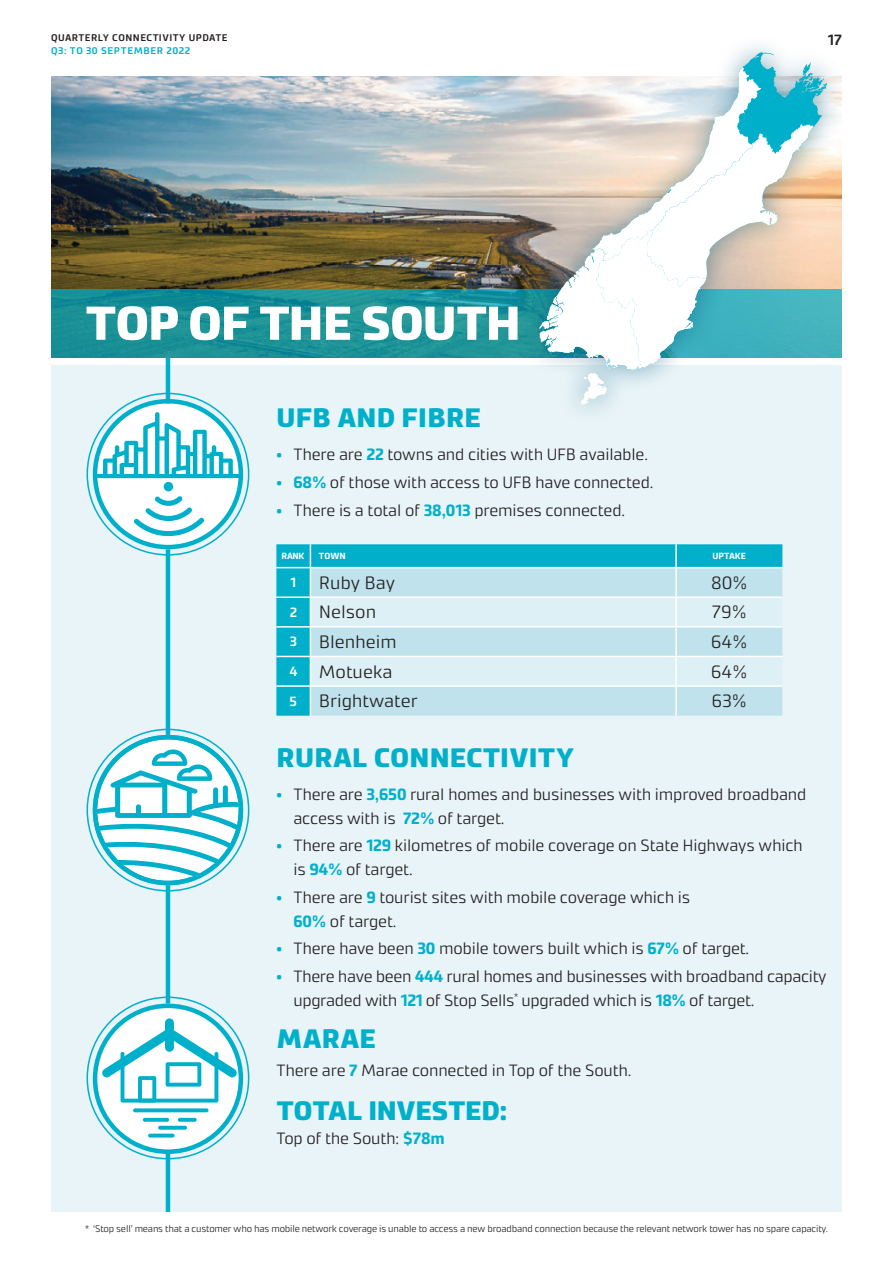
<style>
.page{position:relative;width:893px;height:1263px;background:#fff}
.page>*{position:absolute;margin:0;border:0;box-sizing:border-box;transform-origin:0 0}
.t1{font:900 48px "Accura";letter-spacing:-.015em;color:#fff;scale:1.05 1}
.t2{font:900 27px "Accura";letter-spacing:.01em;color:#00b0cb;scale:1.05 1}
.t3{font:900 27px "Accura";letter-spacing:-.01em;color:#00b0cb;scale:1.05 1}
.t4{font:300 18px "Accura";color:#231f20}
.t5{font:300 16.5px/24px "Accura";letter-spacing:-.01em;color:#231f20}
.t6{font:600 15px "Accura";color:#231f20}
.t7{font:600 13.5px "Accura";color:#fff}
.t8{font:300 9.75px "Accura";letter-spacing:-.015em;color:#231f20;scale:.96 1}
.t9{font:600 9.75px "Accura";letter-spacing:.045em;color:#231f20}
.t10{font:600 9.75px "Accura";letter-spacing:.065em;color:#00b0cb}
.t11{font:700 9px "Accura";letter-spacing:.01em;color:#fff}
.s1{font-weight:700;color:#00b0cb}
.s2{font-weight:600;font-size:13.5px;color:#fff}
</style>
<div class="page">
<div style="left:51px;top:366px;width:791px;height:846px;background:#e8f4f8"></div>
<img style="left:51px;top:77px;width:465px;height:212px">
<svg style="left:51px;top:289px;width:465px;height:68px;background:#1a9197"></svg>
<svg style="left:276px;top:544px;width:34px;height:172px;background:#07b2cc"></svg>
<hr style="left:276px;top:567px;width:34px;height:1px;background:#fff">
<hr style="left:276px;top:596px;width:34px;height:2px;background:#fff">
<hr style="left:276px;top:626px;width:34px;height:2px;background:#fff">
<hr style="left:276px;top:656px;width:34px;height:1px;background:#fff">
<hr style="left:276px;top:685px;width:34px;height:2px;background:#fff">
<svg style="left:310px;top:544px;width:472px;height:172px"></svg>
<hr style="left:676px;top:685px;width:106px;height:2px;background:#fff">
<hr style="left:675px;top:687px;width:2px;height:29px;background:#fff">
<div style="left:95px;top:401px;width:146px;height:146px;background:#fff;border-radius:50%"></div>
<div style="left:93px;top:399px;width:150px;height:150px;border:4px solid #00b0cb;border-radius:50%"></div>
<hr style="left:166px;top:357px;width:4px;height:46px;background:#00b0cb">
<svg style="left:95px;top:737px;width:146px;height:146px"></svg>
<hr style="left:166px;top:549px;width:4px;height:186px;background:#00b0cb">
<hr style="left:166px;top:885px;width:4px;height:118px;background:#00b0cb">
<hr style="left:166px;top:1115px;width:4px;height:97px;background:#00b0cb">
<svg style="left:95px;top:1006px;width:146px;height:146px;background:#def5f8"></svg>
<div style="left:93px;top:1003px;width:150px;height:151px;border:4px solid #00b0cb;border-radius:50%"></div>
<div style="left:165px;top:1018px;width:9px;height:34px;background:#00b0cb;border-radius:4px"></div>
<svg style="left:102px;top:1028px;width:135px;height:74px;background:#b1e6ef"></svg>
<svg style="left:133px;top:1108px;width:76px;height:4px"></svg>
<svg style="left:143px;top:1118px;width:26px;height:4px"></svg>
<svg style="left:178px;top:1118px;width:19px;height:4px"></svg>
<svg style="left:158px;top:1126px;width:29px;height:4px"></svg>
<hr style="left:148px;top:1134px;width:27px;height:3px;background:#00b0cb;border-radius:2px">
<svg style="left:93px;top:749px;width:151px;height:130px;background:#ade5ee"></svg>
<div style="left:93px;top:735px;width:150px;height:150px;border:4px solid #00b0cb;border-radius:50%"></div>
<svg style="left:103px;top:412px;width:130px;height:66px"></svg>
<div style="left:164px;top:482px;width:9px;height:9px;background:#00b0cb;border-radius:50%"></div>
<svg style="left:134px;top:496px;width:70px;height:40px"></svg>
<hr style="left:230px;top:474px;width:12px;height:4px;background:#00b0cb">
<hr style="left:95px;top:474px;width:12px;height:4px;background:#00b0cb">
<div style="left:516px;top:29px;width:333px;height:398px;background:#005676;opacity:.5"></div>
<svg style="left:539px;top:53px;width:288px;height:352px"></svg>
<p class="t9" style="left:51px;top:32px;width:178px">QUARTERLY CONNECTIVITY UPDATE</p>
<p class="t6" style="left:828px;top:30px;width:16px">17</p>
<p class="t10" style="left:51px;top:45px;width:141px">Q3: TO 30 SEPTEMBER 2022</p>
<h1 class="t1" style="left:85px;top:294px;width:416px">TOP OF THE SOUTH</h1>
<h2 class="t2" style="left:277px;top:401px;width:196px">UFB AND FIBRE</h2>
<p class="t5" style="left:276px;top:442px;width:373px"><span class="s1">•</span> There are <span class="s1">22</span> towns and cities with UFB available.</p>
<p class="t5" style="left:276px;top:470px;width:379px"><span class="s1">• 68%</span> of those with access to UFB have connected.</p>
<p class="t5" style="left:276px;top:498px;width:350px"><span class="s1">•</span> There is a total of <span class="s1">38,013</span> premises connected.</p>
<p class="t11" style="left:281px;top:550px;width:25px">RANK</p>
<p class="t11" style="left:319px;top:550px;width:28px">TOWN</p>
<p class="t11" style="left:712px;top:550px;width:35px">UPTAKE</p>
<p class="t7" style="left:290px;top:574px;width:7px">1</p>
<p class="t4" style="left:319px;top:572px;width:78px">Ruby Bay</p>
<p class="t4" style="left:711px;top:572px;width:38px">80%</p>
<p class="t4" style="left:290px;top:601px;width:88px"><span class="s2">2</span> Nelson</p>
<p class="t4" style="left:712px;top:601px;width:36px">79%</p>
<p class="t4" style="left:290px;top:631px;width:108px"><span class="s2">3</span> Blenheim</p>
<p class="t4" style="left:711px;top:631px;width:38px">64%</p>
<p class="t4" style="left:289px;top:660px;width:105px"><span class="s2">4</span> Motueka</p>
<p class="t4" style="left:711px;top:660px;width:38px">64%</p>
<p class="t4" style="left:290px;top:690px;width:130px"><span class="s2">5</span> Brightwater</p>
<p class="t4" style="left:712px;top:690px;width:37px">63%</p>
<h2 class="t2" style="left:277px;top:741px;width:285px">RURAL CONNECTIVITY</h2>
<p class="t5" style="left:293px;top:782px;width:515px;text-indent:-17px"><span class="s1">•</span> There are <span class="s1">3,650</span> rural homes and businesses with improved broadband access with is <span class="s1">72%</span> of target.</p>
<p class="t5" style="left:293px;top:832px;width:511px;text-indent:-17px"><span class="s1">•</span> There are <span class="s1">129</span> kilometres of mobile coverage on State Highways which is <span class="s1">94%</span> of target.</p>
<p class="t5" style="left:293px;top:885px;width:398px;text-indent:-17px"><span class="s1">•</span> There are <span class="s1">9</span> tourist sites with mobile coverage which is<br><span class="s1">60%</span> of target.</p>
<p class="t5" style="left:276px;top:935px;width:474px"><span class="s1">•</span> There have been <span class="s1">30</span> mobile towers built which is <span class="s1">67%</span> of target.</p>
<p class="t5" style="left:293px;top:964px;width:535px;text-indent:-17px"><span class="s1">•</span> There have been <span class="s1">444</span> rural homes and businesses with broadband capacity upgraded with <span class="s1">121</span> of Stop Sells<sup>*</sup> upgraded which is <span class="s1">18%</span> of target.</p>
<h2 class="t2" style="left:277px;top:1022px;width:96px">MARAE</h2>
<p class="t5" style="left:276px;top:1058px;width:357px">There are <span class="s1">7</span> Marae connected in Top of the South.</p>
<h2 class="t3" style="left:277px;top:1094px;width:221px">TOTAL INVESTED:</h2>
<p class="t5" style="left:276px;top:1126px;width:170px">Top of the South: <span class="s1">$78m</span></p>
<p class="t8" style="left:85px;top:1222px;width:775px">* ‘Stop sell’ means that a customer who has mobile network coverage is unable to access a new broadband connection because the relevant network tower has no spare capacity.</p>
</div>
